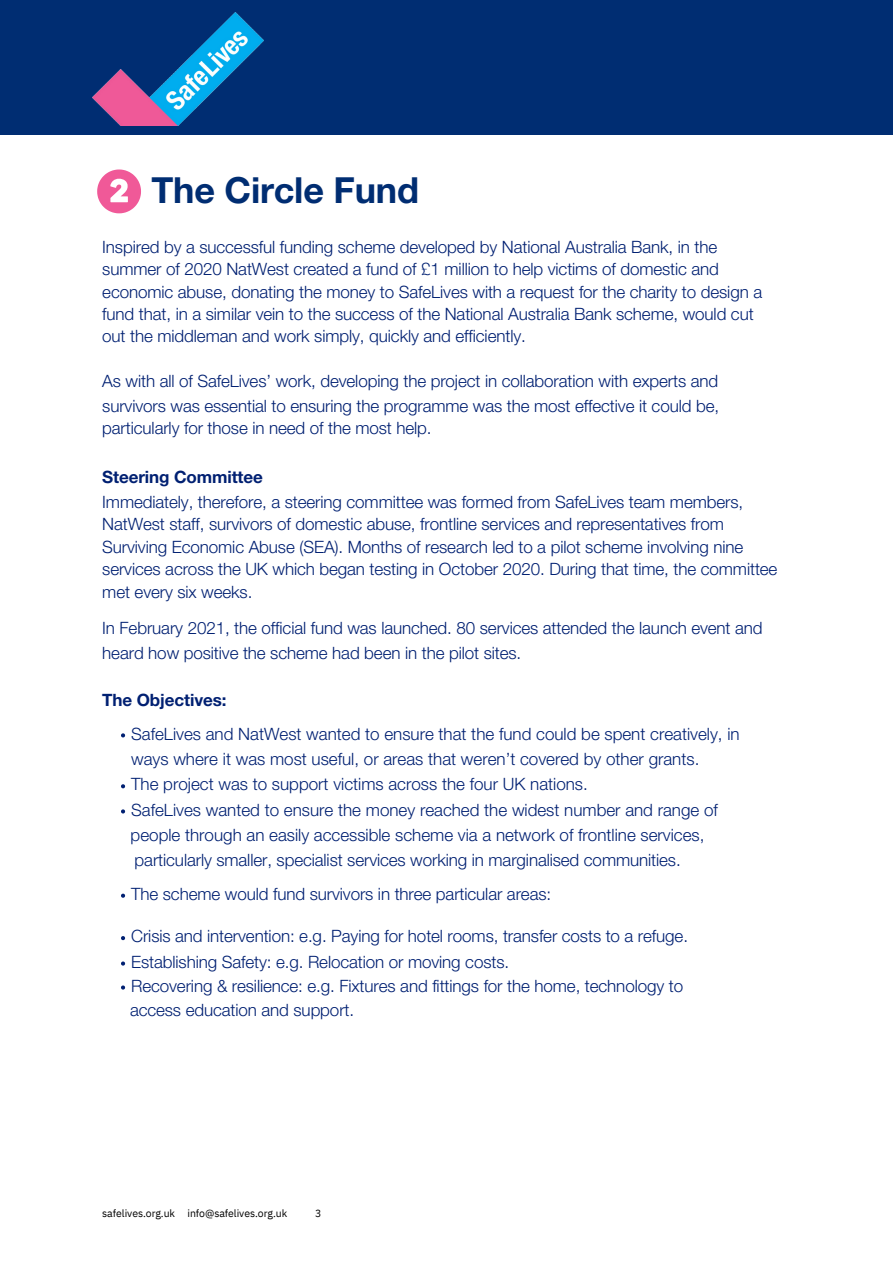
<style>
.page{position:relative;width:893px;height:1264px;background:#fff}
.page>*{position:absolute;margin:0;border:0;box-sizing:border-box;transform-origin:0 0}
.t1{font:700 36px "Helvetica Neue LT Std";letter-spacing:-.005em;color:#002d72}
.t2{font:300 16.95px/22.2px "Helvetica Neue LT Std";letter-spacing:-.005em;color:#002072}
.t3{font:700 16.95px "Helvetica Neue LT Std";letter-spacing:-.005em;color:#002072}
.t4{font:10.5px "IBM Plex Sans";letter-spacing:-.005em;color:#000}
</style>
<div class="page">
<svg style="left:121px;top:733px;width:4px;height:4px"></svg>
<svg style="left:121px;top:784px;width:4px;height:4px"></svg>
<svg style="left:121px;top:809px;width:4px;height:4px"></svg>
<svg style="left:121px;top:893px;width:4px;height:4px"></svg>
<svg style="left:121px;top:936px;width:4px;height:4px"></svg>
<svg style="left:121px;top:961px;width:4px;height:4px"></svg>
<svg style="left:121px;top:985px;width:4px;height:4px"></svg>
<div style="left:0;top:0;width:892px;height:135px;background:#002d72"></div>
<img style="left:92px;top:12px;width:171px;height:114px">
<svg style="left:97px;top:169px;width:44px;height:44px"></svg>
<h1 class="t1" style="left:102px;top:177px;width:318px">2 The Circle Fund</h1>
<p class="t2" style="left:102px;top:238px;width:661px">Inspired by a successful funding scheme developed by National Australia Bank, in the summer of 2020 NatWest created a fund of £1 million to help victims of domestic and economic abuse, donating the money to SafeLives with a request for the charity to design a fund that, in a similar vein to the success of the National Australia Bank scheme, would cut out the middleman and work simply, quickly and efficiently.</p>
<p class="t2" style="left:102px;top:370px;width:618px;line-height:25.5px">As with all of SafeLives’ work, developing the project in collaboration with experts and survivors was essential to ensuring the programme was the most effective it could be,</p>
<p class="t2" style="left:102px;top:419px;width:331px">particularly for those in need of the most help.</p>
<p class="t3" style="left:102px;top:470px;width:162px">Steering Committee</p>
<p class="t2" style="left:102px;top:493px;width:676px">Immediately, therefore, a steering committee was formed from SafeLives team members, NatWest staff, survivors of domestic abuse, frontline services and representatives from Surviving Economic Abuse (SEA). Months of research led to a pilot scheme involving nine services across the UK which began testing in October 2020. During that time, the committee met every six weeks.</p>
<p class="t2" style="left:102px;top:617px;width:662px;line-height:25.5px">In February 2021, the official fund was launched. 80 services attended the launch event and heard how positive the scheme had been in the pilot sites.</p>
<p class="t3" style="left:102px;top:693px;width:126px">The Objectives:</p>
<p class="t2" style="left:131px;top:723px;width:610px;line-height:25.3px">SafeLives and NatWest wanted to ensure that the fund could be spent creatively, in ways where it was most useful, or areas that weren’t covered by other grants.<br>The project was to support victims across the four UK nations.<br>SafeLives wanted to ensure the money reached the widest number and range of</p>
<p class="t2" style="left:131px;top:824px;width:575px;line-height:25.2px">people through an easily accessible scheme via a network of frontline services, particularly smaller, specialist services working in marginalised communities.</p>
<p class="t2" style="left:131px;top:885px;width:421px">The scheme would fund survivors in three particular areas:</p>
<p class="t2" style="left:131px;top:926px;width:558px;line-height:24.8px">Crisis and intervention: e.g. Paying for hotel rooms, transfer costs to a refuge.<br>Establishing Safety: e.g. Relocation or moving costs.<br>Recovering &amp; resilience: e.g. Fixtures and fittings for the home, technology to</p>
<p class="t2" style="left:130px;top:1000px;width:226px">access education and support.</p>
<p class="t4" style="left:102px;top:1206px;width:186px">safelives.org.uk info@safelives.org.uk</p>
<p class="t4" style="left:315px;top:1206px;width:8px">3</p>
</div>
